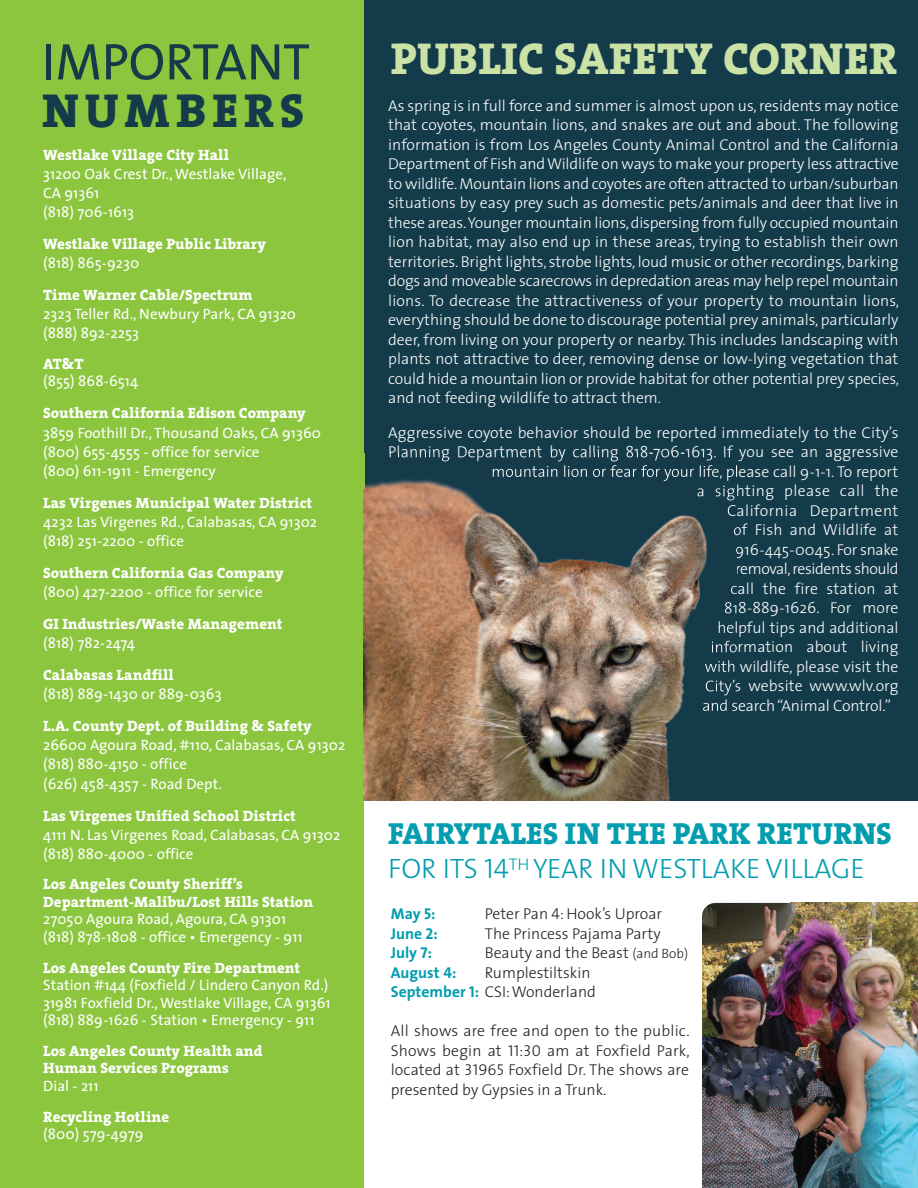
<style>
.page{position:relative;width:918px;height:1188px;background:#fff}
.page>*{position:absolute;margin:0;border:0;box-sizing:border-box;transform-origin:0 0}
.t1{font:51.9px "The Sans Caps";letter-spacing:-.005em;color:#143b4a}
.t2{font:48px "The Serif Extra Bold Caps";letter-spacing:.12em;color:#143b4a}
.t3{font:800 45px "The Serif";letter-spacing:.005em;color:#cae2a6}
.t4{font:800 30.6px "The Serif";color:#029dae}
.t5{font:300 28.2px "The Sans";color:#029dae}
.t6{font:300 15.75px/19.5px "The Sans";letter-spacing:.005em;color:#fff;text-align:justify}
.t7{font:300 15.75px/19.5px "The Sans";color:#231f20}
.t8{font:300 15.75px "The Sans";letter-spacing:.03em;color:#fff}
.t9{font:700 15.75px "The Sans";color:#029dae}
.t10{font:300 15.75px "The Sans";letter-spacing:-.03em;color:#fff}
.t11{font:15px/19px "The Sans";letter-spacing:.005em;color:#fff}
.t12{font:800 15px/17.5px "The Serif";letter-spacing:.005em;color:#fff}
.s1{font-family:"The Sans Light Caps";font-weight:400}
.s2{font-family:"The Sans Bold Caps";font-weight:400}
.s3{font-size:13.5px}
.s4{font-weight:700;color:#029dae}
.s5{font-family:"The Sans Bold Caps";font-weight:400;color:#029dae}
</style>
<div class="page">
<div style="left:364px;top:0;width:554px;height:801px;background:#143b4a"></div>
<div style="left:0;top:0;width:364px;height:1188px;background:#8bc63e"></div>
<img style="left:364px;top:453px;width:372px;height:347px">
<img style="left:390px;top:453px;width:114px;height:8px">
<img style="left:493px;top:465px;width:137px;height:12px">
<img style="left:697px;top:485px;width:38px;height:15px">
<svg style="left:728px;top:504px;width:8px;height:12px"></svg>
<svg style="left:734px;top:527px;width:2px;height:8px"></svg>
<svg style="left:731px;top:585px;width:5px;height:9px"></svg>
<svg style="left:725px;top:602px;width:11px;height:11px"></svg>
<img style="left:719px;top:621px;width:17px;height:12px">
<img style="left:712px;top:641px;width:24px;height:11px">
<img style="left:705px;top:660px;width:30px;height:12px">
<img style="left:706px;top:680px;width:30px;height:15px">
<img style="left:703px;top:699px;width:33px;height:12px">
<img style="left:702px;top:903px;width:89px;height:83px">
<img style="left:791px;top:903px;width:127px;height:83px">
<img style="left:702px;top:986px;width:216px;height:202px">
<h1 class="t1" style="left:42px;top:44px;width:269px">IMPORTANT</h1>
<h3 class="t3" style="left:391px;top:44px;width:508px">PUBLIC SAFETY CORNER</h3>
<h2 class="t2" style="left:42px;top:95px;width:264px">NUMBERS</h2>
<p class="t12" style="left:43px;top:148px;width:187px">Westlake Village City Hall</p>
<p class="t11" style="left:43px;top:166px;width:245px">31200 Oak Crest Dr.,Westlake Village,<br>CA 91361<br>(818) 706-1613</p>
<p class="t12" style="left:43px;top:237px;width:224px">Westlake Village Public Library</p>
<p class="t11" style="left:43px;top:255px;width:98px">(818) 865-9230</p>
<p class="t12" style="left:43px;top:288px;width:211px">Time Warner Cable/Spectrum</p>
<p class="t11" style="left:43px;top:306px;width:255px">2323 Teller Rd., Newbury Park, CA 91320 (888) 892-2253</p>
<p class="t12" style="left:43px;top:357px;width:42px">AT&amp;T</p>
<p class="t11" style="left:43px;top:373px;width:97px">(855) 868-6514</p>
<p class="t12" style="left:43px;top:406px;width:264px">Southern California Edison Company</p>
<p class="t11" style="left:43px;top:424px;width:279px">3859 Foothill Dr., Thousand Oaks, CA 91360 (800) 655-4555 - office for service<br>(800) 611-1911 - Emergency</p>
<p class="t12" style="left:43px;top:496px;width:270px">Las Virgenes Municipal Water District</p>
<p class="t11" style="left:43px;top:514px;width:276px">4232 Las Virgenes Rd., Calabasas, CA 91302 (818) 251-2200 - office</p>
<p class="t12" style="left:43px;top:566px;width:242px">Southern California Gas Company</p>
<p class="t11" style="left:43px;top:584px;width:221px">(800) 427-2200 - office for service</p>
<p class="t12" style="left:43px;top:617px;width:241px">GI Industries/Waste Management</p>
<p class="t11" style="left:43px;top:635px;width:93px">(818) 782-2474</p>
<p class="t12" style="left:43px;top:668px;width:132px">Calabasas Landfill</p>
<p class="t11" style="left:43px;top:686px;width:180px">(818) 889-1430 or 889-0363</p>
<p class="t12" style="left:43px;top:719px;width:270px">L.A. County Dept. of Building &amp; Safety</p>
<p class="t11" style="left:43px;top:737px;width:304px">26600 Agoura Road, #110, Calabasas, CA 91302 (818) 880-4150 - office<br>(626) 458-4357 - Road Dept.</p>
<p class="t12" style="left:43px;top:809px;width:254px">Las Virgenes Unified School District</p>
<p class="t11" style="left:43px;top:827px;width:299px">4111 N. Las Virgenes Road, Calabasas, CA 91302 (818) 880-4000 - office</p>
<p class="t12" style="left:43px;top:877px;width:272px">Los Angeles County Sheriff’s<br>Department-Malibu/Lost Hills Station</p>
<p class="t11" style="left:43px;top:912px;width:261px;line-height:17.5px">27050 Agoura Road, Agoura, CA 91301 (818) 878-1808 - office • Emergency - 911</p>
<p class="t12" style="left:43px;top:961px;width:259px">Los Angeles County Fire Department</p>
<p class="t11" style="left:43px;top:978px;width:289px;line-height:17.5px">Station #144 (Foxfield / Lindero Canyon Rd.)<br>31981 Foxfield Dr.,Westlake Village, CA 91361 (818) 889-1626 - Station • Emergency - 911</p>
<p class="t12" style="left:43px;top:1044px;width:221px">Los Angeles County Health and<br>Human Services Programs</p>
<p class="t11" style="left:43px;top:1078px;width:57px">Dial - 211</p>
<p class="t12" style="left:43px;top:1109px;width:128px">Recycling Hotline</p>
<p class="t11" style="left:43px;top:1126px;width:102px">(800) 579-4979</p>
<p class="t6" style="left:388px;top:97px;width:513px">As spring is in full force and summer is almost upon us,residents may notice that coyotes, mountain lions, and snakes are out and about. The following information is from Los Angeles County Animal Control and the California Department of Fish andWildlife on ways to make your property less attractive to wildlife.Mountain lions and coyotes are often attracted to urban/suburban situations by easy prey such as domestic pets/animals and deer that live in these areas.Younger mountain lions,dispersing from fully occupied mountain lion habitat, may also end up in these areas, trying to establish their own territories. Bright lights, strobe lights, loud music or other recordings,barking dogs and moveable scarecrows in depredation areas may help repel mountain lions. To decrease the attractiveness of your property to mountain lions, everything should be done to discourage potential prey animals,particularly deer, from living on your property or nearby. This includes landscaping with plants not attractive to deer, removing dense or low-lying vegetation that could hide a mountain lion or provide habitat for other potential prey species, and not feeding wildlife to attract them.</p>
<p class="t6" style="left:388px;top:424px;width:512px">Aggressive coyote behavior should be reported immediately to the City’s<br>Planning Department by calling 818-706-1613. If you see an aggressive</p>
<p class="t8" style="left:697px;top:485px;width:203px">a sighting please call the</p>
<p class="t8" style="left:727px;top:504px;width:173px">California Department</p>
<p class="t6" style="left:733px;top:522px;width:166px">of Fish and Wildlife at</p>
<p class="t6" style="left:735px;top:541px;width:165px">916-445-0045. For snake</p>
<p class="t10" style="left:735px;top:563px;width:165px">removal,residents should</p>
<p class="t6" style="left:730px;top:580px;width:169px">call the fire station at</p>
<p class="t6" style="left:724px;top:600px;width:176px">818-889-1626. For more</p>
<p class="t6" style="left:717px;top:619px;width:183px">helpful tips and additional</p>
<p class="t6" style="left:710px;top:639px;width:190px">information about living</p>
<p class="t6" style="left:705px;top:658px;width:195px">with wildlife, please visit the</p>
<p class="t6" style="left:705px;top:678px;width:195px">City’s website www.wlv.org</p>
<p class="t6" style="left:702px;top:697px;width:190px">and search“Animal Control.”</p>
<h3 class="t4" style="left:388px;top:823px;width:505px">FAIRYTALES IN THE PARK RETURNS</h3>
<h3 class="t5" style="left:388px;top:858px;width:478px">FOR ITS <span class="s1">14</span><sup>TH</sup> YEAR IN WESTLAKE VILLAGE</h3>
<p class="t9" style="left:391px;top:908px;width:46px">May <span class="s2">5</span>:</p>
<p class="t7" style="left:485px;top:906px;width:179px">Peter Pan <span class="s1">4</span>: Hook’s Uproar</p>
<p class="t9" style="left:391px;top:927px;width:48px">June <span class="s2">2</span>:</p>
<p class="t7" style="left:485px;top:925px;width:177px">The Princess Pajama Party</p>
<p class="t9" style="left:391px;top:947px;width:43px">July <span class="s2">7</span>:</p>
<p class="t7" style="left:485px;top:945px;width:205px">Beauty and the Beast <span class="s3">(and Bob)</span></p>
<p class="t9" style="left:391px;top:966px;width:67px">August <span class="s2">4</span>:</p>
<p class="t7" style="left:391px;top:964px;width:207px;text-indent:94px">Rumplestiltskin<br><span class="s4">September</span> <span class="s5">1</span><span class="s4">:</span> CSI:Wonderland</p>
<p class="t7" style="left:391px;top:1023px;width:300px;text-align:justify">All shows are free and open to the public.<br>Shows begin at <span class="s1">11:30</span> am at Foxfield Park, located at <span class="s1">31965</span> Foxfield Dr. The shows are presented by Gypsies in a Trunk.</p>
</div>
